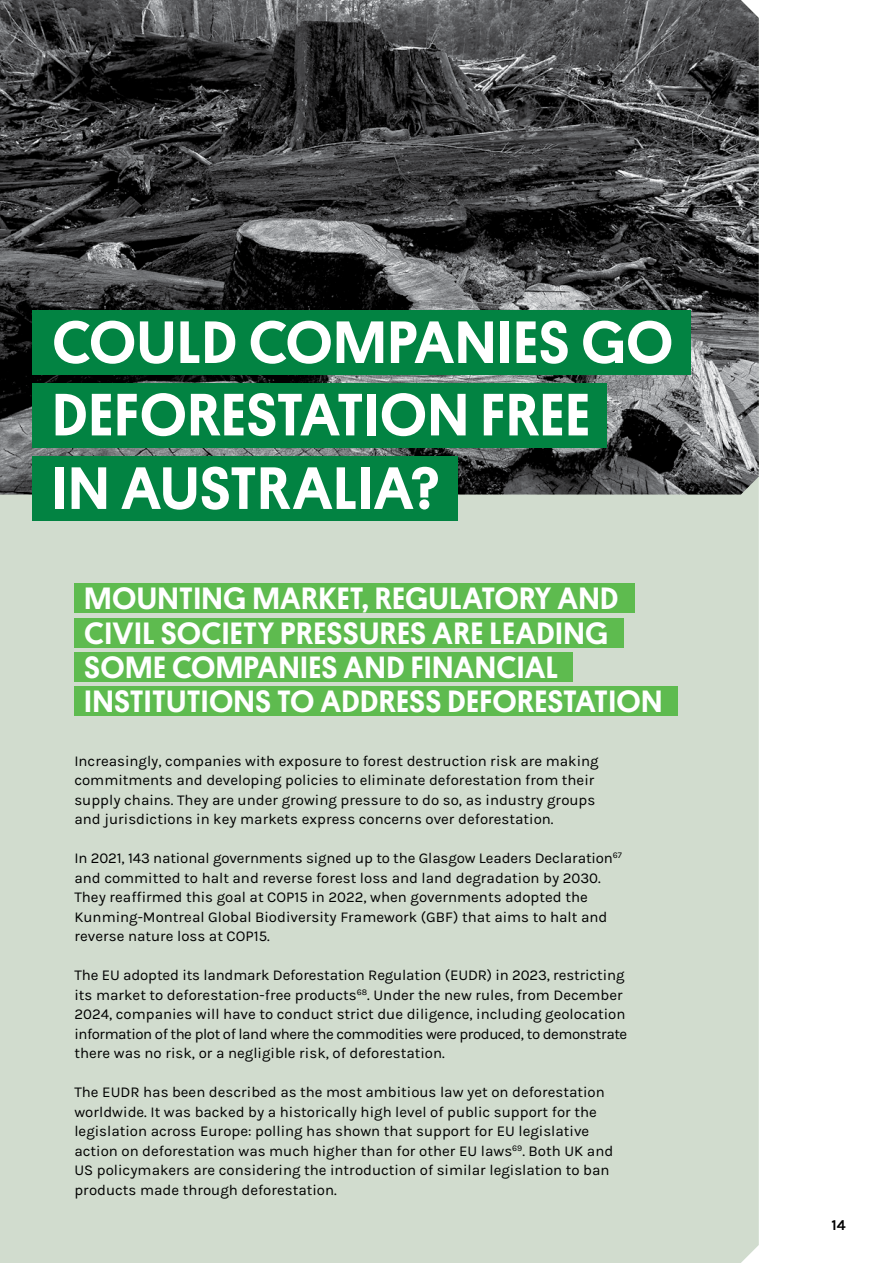
<style>
.page{position:relative;width:893px;height:1263px;background:#fff}
.page>*{position:absolute;margin:0;border:0;box-sizing:border-box;transform-origin:0 0}
.t1{font:500 60.15px/72.9px "Platform";letter-spacing:.03em;color:#fff}
.t2{font:500 31.05px/34.5px "Platform";letter-spacing:.03em;color:#fff}
.t3{font:15px/19.5px "Karla";color:#000}
.t4{font:700 15px "Karla";color:#000}
</style>
<div class="page">
<div style="left:0;top:495px;width:759px;height:768px;background:#d1dcce"></div>
<img style="left:0;top:0;width:759px;height:495px">
<div style="left:32px;top:311px;width:658px;height:64px;background:#028342"></div>
<div style="left:32px;top:383px;width:575px;height:65px;background:#028342"></div>
<div style="left:32px;top:456px;width:425px;height:65px;background:#028342"></div>
<div style="left:74px;top:583px;width:560px;height:30px;background:#5ebb4f"></div>
<div style="left:74px;top:618px;width:549px;height:30px;background:#5ebb4f"></div>
<div style="left:74px;top:652px;width:499px;height:30px;background:#5ebb4f"></div>
<div style="left:74px;top:686px;width:603px;height:30px;background:#5ebb4f"></div>
<img style="left:0;top:0;width:741px;height:1px">
<h1 class="t1" style="left:53px;top:302px;width:621px">COULD COMPANIES GO<br>DEFORESTATION FREE<br>IN AUSTRALIA?</h1>
<h2 class="t2" style="left:85px;top:579px;width:579px">MOUNTING MARKET, REGULATORY AND CIVIL SOCIETY PRESSURES ARE LEADING SOME COMPANIES AND FINANCIAL INSTITUTIONS TO ADDRESS DEFORESTATION</h2>
<p class="t3" style="left:74px;top:751px;width:526px">Increasingly, companies with exposure to forest destruction risk are making commitments and developing policies to eliminate deforestation from their supply chains. They are under growing pressure to do so, as industry groups and jurisdictions in key markets express concerns over deforestation.</p>
<p class="t3" style="left:74px;top:849px;width:549px">In 2021, 143 national governments signed up to the Glasgow Leaders Declaration<sup>67 </sup>and committed to halt and reverse forest loss and land degradation by 2030.<br>They reaffirmed this goal at COP15 in 2022, when governments adopted the Kunming-Montreal Global Biodiversity Framework (GBF) that aims to halt and reverse nature loss at COP15.</p>
<p class="t3" style="left:74px;top:966px;width:554px">The EU adopted its landmark Deforestation Regulation (EUDR) in 2023, restricting its market to deforestation-free products<sup>68</sup>. Under the new rules, from December 2024, companies will have to conduct strict due diligence, including geolocation information of the plot of land where the commodities were produced, to demonstrate there was no risk, or a negligible risk, of deforestation.</p>
<p class="t3" style="left:74px;top:1083px;width:540px">The EUDR has been described as the most ambitious law yet on deforestation worldwide. It was backed by a historically high level of public support for the legislation across Europe: polling has shown that support for EU legislative action on deforestation was much higher than for other EU laws<sup>69</sup>. Both UK and US policymakers are considering the introduction of similar legislation to ban products made through deforestation.</p>
<p class="t4" style="left:831px;top:1216px;width:16px">14</p>
</div>
